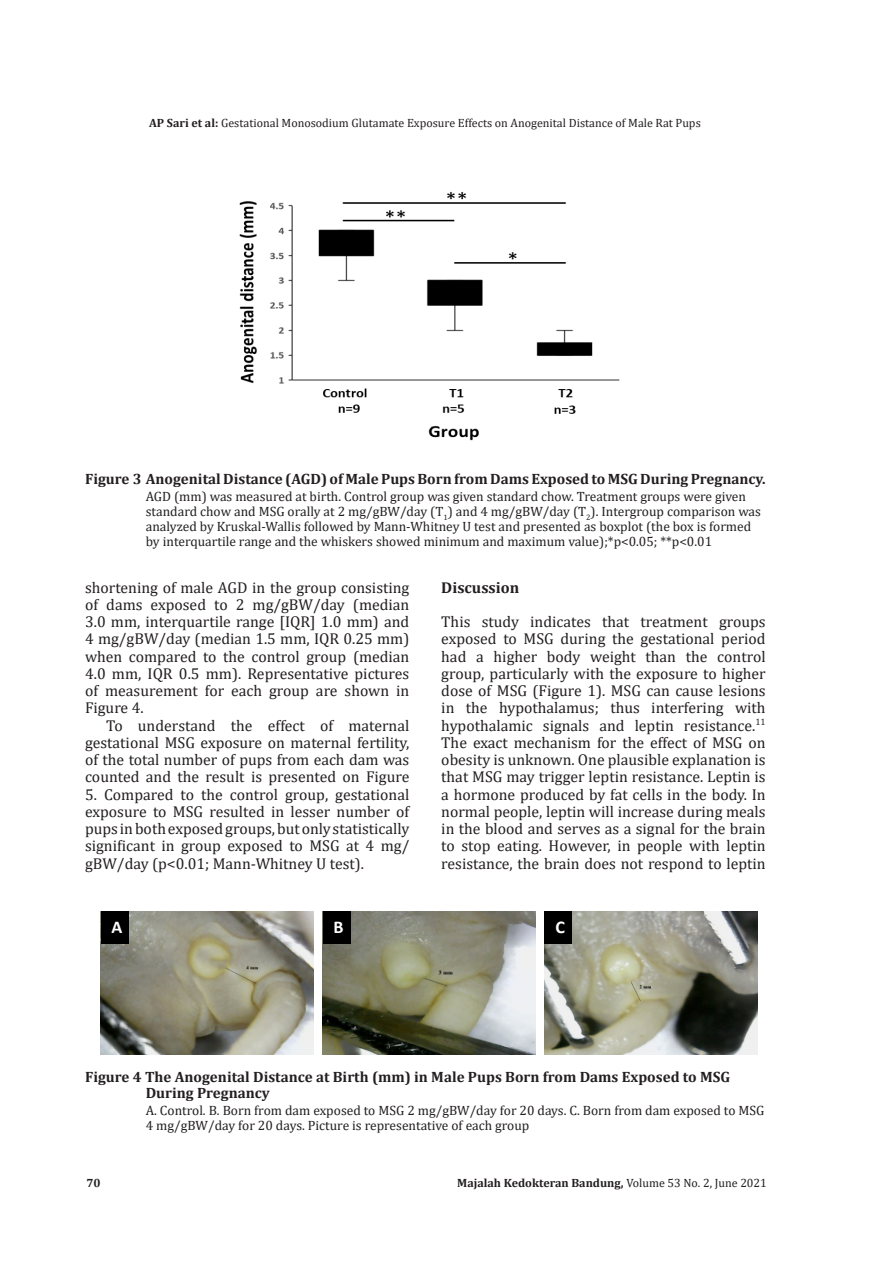
<style>
.page{position:relative;width:893px;height:1263px;background:#fff}
.page>*{position:absolute;margin:0;border:0;box-sizing:border-box;transform-origin:0 0}
.t1{font:700 27px "Times New Roman";color:#000}
.t2{font:700 18px "Calibri";color:#fff}
.t3{font:15.75px/17.2px "Cambria";color:#231f20;text-align:justify}
.t4{font:700 15.75px "Cambria";color:#231f20}
.t5{font:700 15px/16.5px "Cambria";color:#231f20}
.t6{font:13.5px/15px "Cambria";color:#231f20}
.t7{font:12px "Cambria";color:#231f20}
.t8{font:700 12px "Cambria";color:#231f20}
.s1{font-weight:700}
.s2{font-weight:400}
</style>
<div class="page">
<img style="left:239px;top:191px;width:381px;height:250px">
<img style="left:101px;top:911px;width:212px;height:143px">
<img style="left:323px;top:911px;width:212px;height:143px">
<img style="left:545px;top:911px;width:212px;height:144px">
<div style="left:323px;top:911px;width:27px;height:33px;background:#000"></div>
<div style="left:101px;top:911px;width:27px;height:33px;background:#000"></div>
<div style="left:545px;top:911px;width:27px;height:33px;background:#000"></div>
<p class="t7" style="left:149px;top:116px;width:553px"><span class="s1">AP Sari et al:</span> Gestational Monosodium Glutamate Exposure Effects on Anogenital Distance of Male Rat Pups</p>
<p class="t5" style="left:85px;top:470px;width:682px">Figure 3 Anogenital Distance (AGD) of Male Pups Born from Dams Exposed to MSG During Pregnancy.</p>
<p class="t6" style="left:146px;top:488px;width:617px">AGD (mm) was measured at birth. Control group was given standard chow. Treatment groups were given standard chow and MSG orally at 2 mg/gBW/day (T<sub>1</sub>) and 4 mg/gBW/day (T<sub>2</sub>). Intergroup comparison was analyzed by Kruskal-Wallis followed by Mann-Whitney U test and presented as boxplot (the box is formed by interquartile range and the whiskers showed minimum and maximum value);*p&lt;0.05; **p&lt;0.01</p>
<p class="t3" style="left:85px;top:579px;width:326px">shortening of male AGD in the group consisting of dams exposed to 2 mg/gBW/day (median 3.0 mm, interquartile range [IQR] 1.0 mm) and 4 mg/gBW/day (median 1.5 mm, IQR 0.25 mm) when compared to the control group (median 4.0 mm, IQR 0.5 mm). Representative pictures of measurement for each group are shown in Figure 4.</p>
<p class="t3" style="left:85px;top:717px;width:326px;text-indent:21px">To understand the effect of maternal gestational MSG exposure on maternal fertility, of the total number of pups from each dam was counted and the result is presented on Figure</p>
<p class="t3" style="left:85px;top:786px;width:326px">5. Compared to the control group, gestational exposure to MSG resulted in lesser number of pups in both exposed groups, but only statistically significant in group exposed to MSG at 4 mg/ gBW/day (p&lt;0.01; Mann-Whitney U test).</p>
<h1 class="t1" style="left:96px;top:828px;width:105px">Figure 4.</h1>
<p class="t4" style="left:441px;top:576px;width:79px">Discussion</p>
<p class="t3" style="left:441px;top:613px;width:326px">This study indicates that treatment groups exposed to MSG during the gestational period had a higher body weight than the control group, particularly with the exposure to higher dose of MSG (Figure 1). MSG can cause lesions in the hypothalamus; thus interfering with hypothalamic signals and leptin resistance.<sup>11<br></sup>The exact mechanism for the effect of MSG on obesity is unknown. One plausible explanation is that MSG may trigger leptin resistance. Leptin is a hormone produced by fat cells in the body. In normal people, leptin will increase during meals in the blood and serves as a signal for the brain to stop eating. However, in people with leptin resistance, the brain does not respond to leptin</p>
<p class="t2" style="left:111px;top:914px;width:12px">A</p>
<p class="t2" style="left:333px;top:914px;width:12px">B</p>
<p class="t2" style="left:555px;top:914px;width:11px">C</p>
<p class="t5" style="left:146px;top:1068px;width:586px;text-indent:-61px">Figure 4 The Anogenital Distance at Birth (mm) in Male Pups Born from Dams Exposed to MSG<br>During Pregnancy</p>
<p class="t6" style="left:146px;top:1103px;width:620px">A. Control. B. Born from dam exposed to MSG 2 mg/gBW/day for 20 days. C. Born from dam exposed to MSG<br>4 mg/gBW/day for 20 days. Picture is representative of each group</p>
<p class="t8" style="left:87px;top:1175px;width:16px">70</p>
<p class="t8" style="left:457px;top:1174px;width:311px">Majalah Kedokteran Bandung, <span class="s2">Volume 53 No. 2, June 2021</span></p>
</div>
